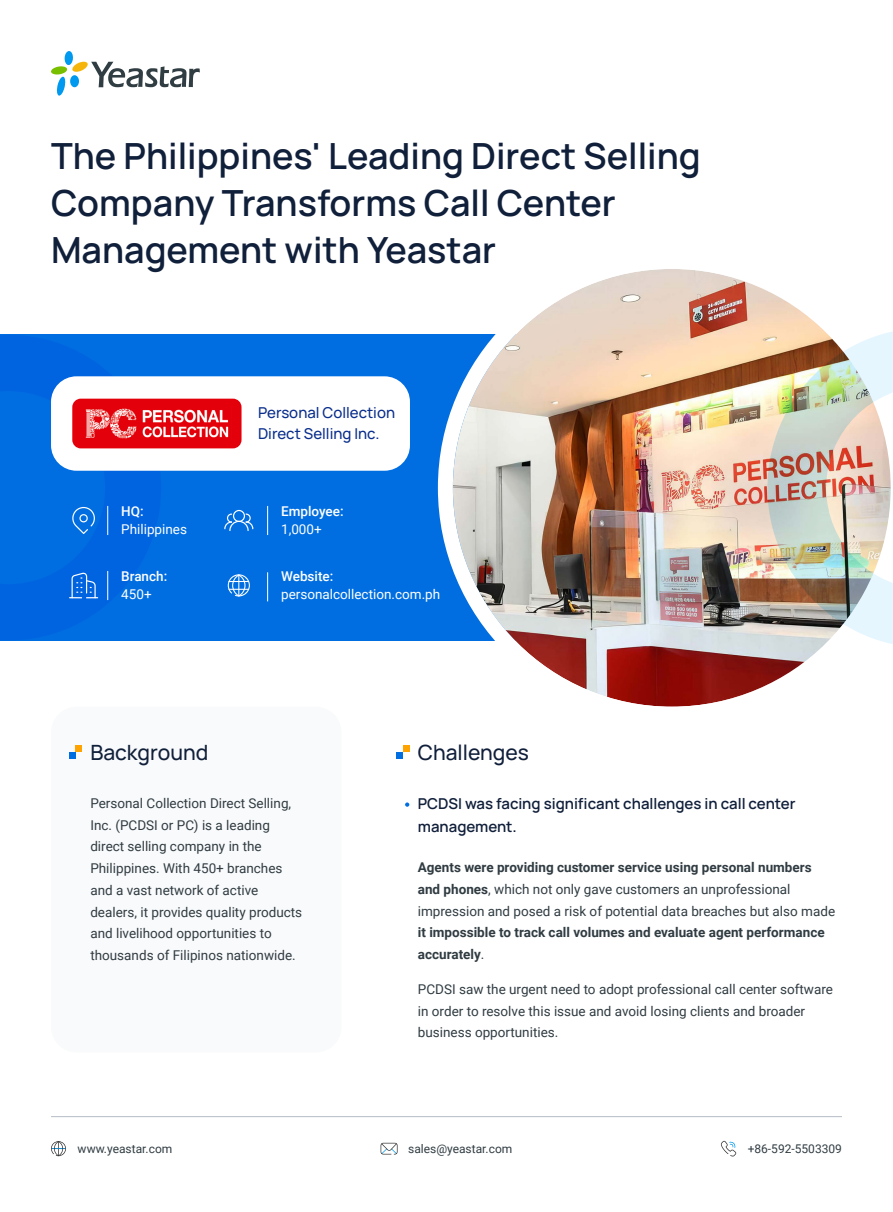
<style>
.page{position:relative;width:893px;height:1212px;background:#fff}
.page>*{position:absolute;margin:0;border:0;box-sizing:border-box;transform-origin:0 0}
.t1{font:600 36px/46.8px "Manrope";color:#101f3a}
.正文一级标题{font:500 21px "Manrope";color:#101f3a}
.小点标题{font:600 15px/22.5px "Manrope";color:#101f3a}
.小点标题-2{font:500 15px/21px "Manrope";color:#0a2e8c}
.正文{font:13.5px/21.8px "Roboto";color:#303c42}
.正文-2{font:700 13.5px/21.8px "Roboto";color:#303c42}
.正文-3{font:13.5px "Roboto";color:#fff}
.小点二级标题{font:500 13.5px "Roboto";color:#fff}
.联系方式{font:12px "Roboto";color:#303c42}
.s1{font-weight:400}
</style>
<div class="page">
<div style="left:0;top:334px;width:708px;height:307px;background:#006ee1"></div>
<svg style="left:51px;top:51px;width:149px;height:45px"></svg>
<div style="left:51px;top:707px;width:291px;height:345px;background:#f7f9fa;border-radius:26px"></div>
<div style="left:51px;top:376px;width:359px;height:95px;background:#fff;border-radius:26px"></div>
<svg style="left:72px;top:507px;width:23px;height:27px"></svg>
<svg style="left:107px;top:506px;width:1px;height:29px"></svg>
<svg style="left:69px;top:572px;width:29px;height:26px"></svg>
<svg style="left:107px;top:571px;width:1px;height:29px"></svg>
<svg style="left:224px;top:510px;width:29px;height:21px"></svg>
<svg style="left:267px;top:506px;width:1px;height:29px"></svg>
<svg style="left:228px;top:574px;width:22px;height:22px"></svg>
<svg style="left:267px;top:572px;width:1px;height:29px"></svg>
<hr style="left:51px;top:1116px;width:791px;height:1px;background:#b7bbc4">
<svg style="left:69px;top:745px;width:13px;height:13px"></svg>
<svg style="left:397px;top:745px;width:12px;height:13px"></svg>
<svg style="left:405px;top:802px;width:4px;height:5px"></svg>
<img style="left:438px;top:269px;width:455px;height:438px">
<svg style="left:720px;top:1141px;width:16px;height:15px"></svg>
<svg style="left:51px;top:1141px;width:15px;height:15px"></svg>
<svg style="left:381px;top:1143px;width:17px;height:11px"></svg>
<div style="left:72px;top:399px;width:170px;height:49px;background:#e3000b;border-radius:9px"></div>
<img style="left:85px;top:408px;width:144px;height:31px">
<p class="t1" style="left:51px;top:131px;width:651px">The Philippines' Leading Direct Selling<br>Company Transforms Call Center<br>Management with Yeastar</p>
<p class="小点标题-2" style="left:258px;top:402px;width:139px">Personal Collection<br>Direct Selling Inc.</p>
<p class="小点二级标题" style="left:121px;top:502px;width:24px">HQ:</p>
<p class="小点二级标题" style="left:281px;top:502px;width:64px">Employee:</p>
<p class="正文-3" style="left:121px;top:520px;width:67px">Philippines</p>
<p class="正文-3" style="left:281px;top:520px;width:42px">1,000+</p>
<p class="小点二级标题" style="left:121px;top:567px;width:48px">Branch:</p>
<p class="正文-3" style="left:121px;top:585px;width:32px">450+</p>
<p class="小点二级标题" style="left:281px;top:567px;width:54px">Website:</p>
<p class="正文-3" style="left:281px;top:585px;width:161px">personalcollection.com.ph</p>
<p class="正文一级标题" style="left:90px;top:737px;width:120px">Background</p>
<p class="正文" style="left:90px;top:792px;width:213px">Personal Collection Direct Selling, Inc. (PCDSI or PC) is a leading direct selling company in the Philippines. With 450+ branches and a vast network of active dealers, it provides quality products and livelihood opportunities to thousands of Filipinos nationwide.</p>
<p class="正文一级标题" style="left:418px;top:737px;width:113px">Challenges</p>
<p class="小点标题" style="left:418px;top:792px;width:379px">PCDSI was facing significant challenges in call center management.</p>
<p class="正文-2" style="left:418px;top:856px;width:419px">Agents were providing customer service using personal numbers and phones<span class="s1">, which not only gave customers an unprofessional impression and posed a risk of potential data breaches but also made </span>it impossible to track call volumes and evaluate agent performance accurately<span class="s1">.</span></p>
<p class="正文" style="left:418px;top:977px;width:417px">PCDSI saw the urgent need to adopt professional call center software in order to resolve this issue and avoid losing clients and broader business opportunities.</p>
<p class="联系方式" style="left:78px;top:1140px;width:96px">www.yeastar.com</p>
<p class="联系方式" style="left:408px;top:1140px;width:106px">sales@yeastar.com</p>
<p class="联系方式" style="left:748px;top:1140px;width:96px">+86-592-5503309</p>
</div>
